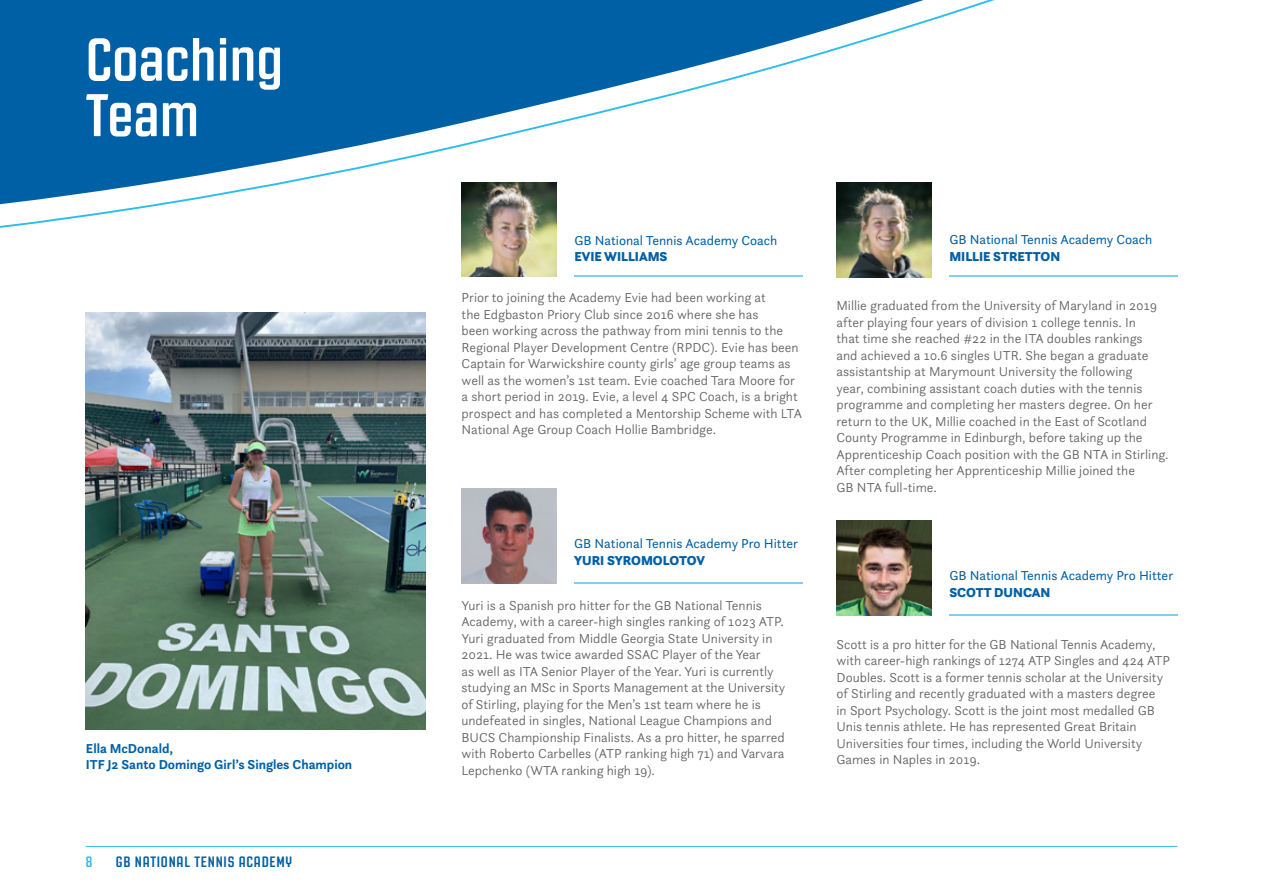
<style>
.page{position:relative;width:1263px;height:893px;background:#fff}
.page>*{position:absolute;margin:0;border:0;box-sizing:border-box;transform-origin:0 0}
.t1{font:700 60px/55.5px "Revolution Gothic";color:#fff}
.t2{font:700 15px "Revolution Gothic";letter-spacing:.05em;color:#0060a6}
.t3{font:700 15px "Revolution Gothic";color:#2bbdec}
.t4{font:300 13.5px/16.5px "Questa Sans";color:#646363}
.t5{font:13.5px "Questa Sans";color:#0060a6}
.t6{font:900 13.5px "Questa Sans";color:#0060a6}
.t7{font:700 13.5px/16.5px "Questa Sans";color:#0060a6}
</style>
<div class="page">
<hr style="left:86px;top:846px;width:1091px;height:1px;background:#2bbdec">
<img style="left:462px;top:264px;width:82px;height:13px">
<img style="left:461px;top:489px;width:95px;height:95px">
<img style="left:836px;top:521px;width:95px;height:95px">
<hr style="left:574px;top:582px;width:228px;height:2px;background:#80cff3">
<hr style="left:949px;top:614px;width:229px;height:2px;background:#80cff3">
<img style="left:86px;top:313px;width:340px;height:416px">
<svg style="left:547px;top:264px;width:631px;height:14px"></svg>
<svg style="left:0;top:0;width:995px;height:264px"></svg>
<h1 class="t1" style="left:86px;top:32px;width:199px">Coaching<br>Team</h1>
<p class="t7" style="left:86px;top:740px;width:268px">Ella McDonald,<br>ITF J2 Santo Domingo Girl’s Singles Champion</p>
<p class="t3" style="left:86px;top:854px;width:8px">8</p>
<p class="t2" style="left:116px;top:854px;width:178px">GB NATIONAL TENNIS ACADEMY</p>
<p class="t5" style="left:574px;top:232px;width:204px">GB National Tennis Academy Coach</p>
<p class="t6" style="left:574px;top:248px;width:95px">EVIE WILLIAMS</p>
<p class="t4" style="left:462px;top:289px;width:342px">Prior to joining the Academy Evie had been working at<br>the Edgbaston Priory Club since 2016 where she has<br>been working across the pathway from mini tennis to the Regional Player Development Centre (RPDC). Evie has been Captain for Warwickshire county girls’ age group teams as well as the women’s 1st team. Evie coached Tara Moore for a short period in 2019. Evie, a level 4 SPC Coach, is a bright prospect and has completed a Mentorship Scheme with LTA National Age Group Coach Hollie Bambridge.</p>
<p class="t5" style="left:574px;top:535px;width:226px">GB National Tennis Academy Pro Hitter</p>
<p class="t6" style="left:574px;top:551px;width:132px">YURI SYROMOLOTOV</p>
<p class="t4" style="left:461px;top:596px;width:325px">Yuri is a Spanish pro hitter for the GB National Tennis Academy, with a career-high singles ranking of 1023 ATP.<br>Yuri graduated from Middle Georgia State University in 2021. He was twice awarded SSAC Player of the Year<br>as well as ITA Senior Player of the Year. Yuri is currently studying an MSc in Sports Management at the University of Stirling, playing for the Men’s 1st team where he is undefeated in singles, National League Champions and BUCS Championship Finalists. As a pro hitter, he sparred with Roberto Carbelles (ATP ranking high 71) and Varvara Lepchenko (WTA ranking high 19).</p>
<p class="t5" style="left:949px;top:231px;width:204px">GB National Tennis Academy Coach</p>
<p class="t6" style="left:949px;top:247px;width:113px">MILLIE STRETTON</p>
<p class="t4" style="left:836px;top:297px;width:334px">Millie graduated from the University of Maryland in 2019 after playing four years of division 1 college tennis. In<br>that time she reached #22 in the ITA doubles rankings<br>and achieved a 10.6 singles UTR. She began a graduate assistantship at Marymount University the following<br>year, combining assistant coach duties with the tennis programme and completing her masters degree. On her return to the UK, Millie coached in the East of Scotland County Programme in Edinburgh, before taking up the Apprenticeship Coach position with the GB NTA in Stirling.<br>After completing her Apprenticeship Millie joined the<br>GB NTA full-time.</p>
<p class="t5" style="left:949px;top:567px;width:226px">GB National Tennis Academy Pro Hitter</p>
<p class="t6" style="left:949px;top:583px;width:103px">SCOTT DUNCAN</p>
<p class="t4" style="left:836px;top:636px;width:335px">Scott is a pro hitter for the GB National Tennis Academy, with career-high rankings of 1274 ATP Singles and 424 ATP Doubles. Scott is a former tennis scholar at the University of Stirling and recently graduated with a masters degree<br>in Sport Psychology. Scott is the joint most medalled GB Unis tennis athlete. He has represented Great Britain Universities four times, including the World University Games in Naples in 2019.</p>
</div>
